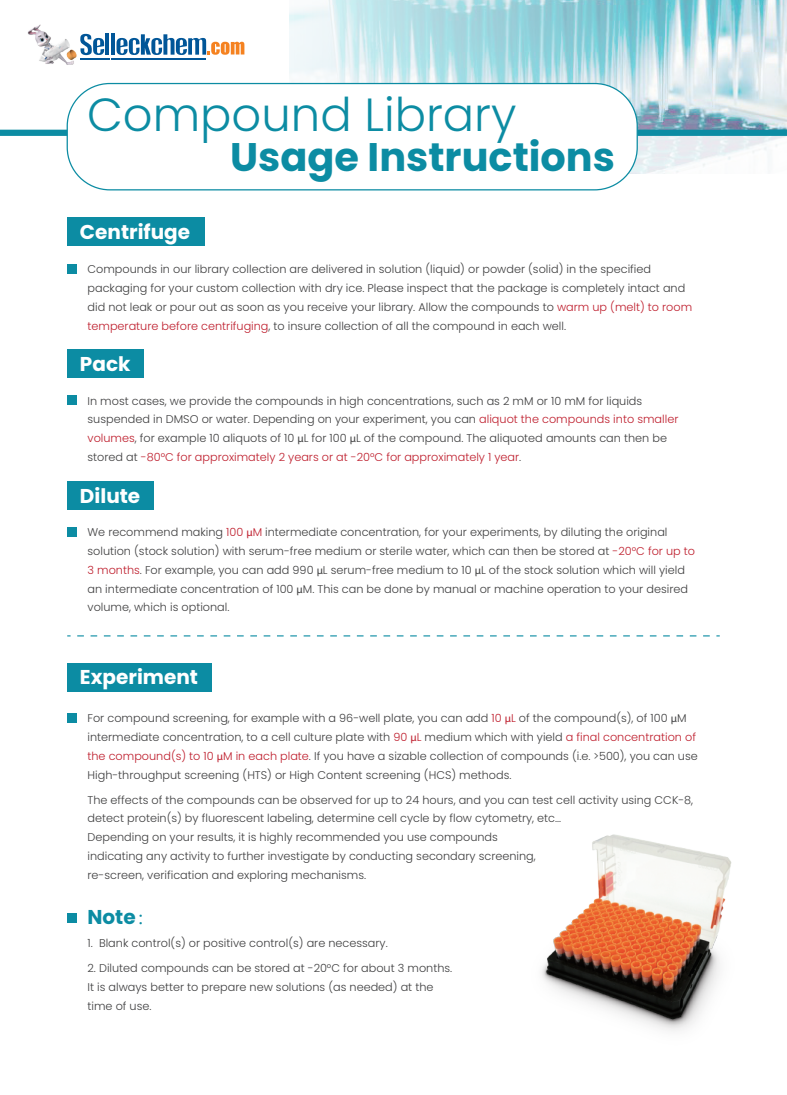
<style>
.page{position:relative;width:787px;height:1095px;background:#fff}
.page>*{position:absolute;margin:0;border:0;box-sizing:border-box;transform-origin:0 0}
.t1{font:300 46.5px "Poppins";color:#0c8ca3}
.t2{font:700 39.88px "Poppins";color:#0c8ca3}
.t3{font:700 20px "Poppins";color:#fff}
.t4{font:700 20px "Poppins";color:#0c8ca3}
.t5{font:300 11.25px/18.8px "Poppins";color:#3e3e3f}
.s1{color:#be1d2c}
.s2{font-family:"Myriad Pro";font-weight:400}
.s3{font-family:"Myriad Pro";font-weight:400;color:#be1d2c}
.s4{font-family:"Adobe Song Std";font-weight:300}
</style>
<div class="page">
<img style="left:289px;top:0;width:498px;height:174px">
<img style="left:27px;top:24px;width:50px;height:41px">
<hr style="left:111px;top:58px;width:95px;height:1px;background:#015698">
<hr style="left:111px;top:34px;width:4px;height:21px;background:#015698">
<svg style="left:80px;top:34px;width:29px;height:25px"></svg>
<svg style="left:116px;top:34px;width:128px;height:21px"></svg>
<div style="left:0;top:130px;width:787px;height:6px;background:#0c8ca3"></div>
<div style="left:67px;top:84px;width:570px;height:106px;background:#fff;border-radius:43px"></div>
<div style="left:67px;top:83px;width:571px;height:107px;border:1px solid #0c8ca3;border-radius:43px"></div>
<div style="left:67px;top:217px;width:137px;height:29px;background:#0c8ca3"></div>
<div style="left:67px;top:663px;width:145px;height:28px;background:#0c8ca3"></div>
<div style="left:67px;top:349px;width:77px;height:29px;background:#0c8ca3"></div>
<div style="left:67px;top:481px;width:87px;height:29px;background:#0c8ca3"></div>
<img style="left:542px;top:834px;width:190px;height:197px">
<svg style="left:77px;top:635px;width:642px;height:1px"></svg>
<div style="left:67px;top:264px;width:9px;height:10px;background:#0c8ca3"></div>
<div style="left:67px;top:396px;width:9px;height:9px;background:#0c8ca3"></div>
<div style="left:67px;top:527px;width:9px;height:10px;background:#0c8ca3"></div>
<div style="left:67px;top:713px;width:9px;height:10px;background:#0c8ca3"></div>
<div style="left:67px;top:913px;width:9px;height:9px;background:#0c8ca3"></div>
<h1 class="t1" style="left:87px;top:88px;width:431px">Compound Library</h1>
<h2 class="t2" style="left:230px;top:134px;width:386px">Usage Instructions</h2>
<h3 class="t3" style="left:80px;top:220px;width:112px">Centrifuge</h3>
<p class="t5" style="left:87px;top:260px;width:606px">Compounds in our library collection are delivered in solution (liquid) or powder (solid) in the specified packaging for your custom collection with dry ice. Please inspect that the package is completely intact and did not leak or pour out as soon as you receive your library. Allow the compounds to <span class="s1">warm up (melt) to room temperature before centrifuging</span>, to insure collection of all the compound in each well.</p>
<h3 class="t3" style="left:80px;top:352px;width:52px">Pack</h3>
<p class="t5" style="left:87px;top:391px;width:592px">In most cases, we provide the compounds in high concentrations, such as 2 mM or 10 mM for liquids suspended in DMSO or water. Depending on your experiment, you can <span class="s1">aliquot the compounds into smaller volumes</span>, for example 10 aliquots of 10 <span class="s2">μ</span>L for 100 <span class="s2">μ</span>L of the compound. The aliquoted amounts can then be stored at <span class="s1">-80°C for approximately 2 years or at -20°C for approximately 1 year</span>.</p>
<h3 class="t3" style="left:80px;top:484px;width:62px">Dilute</h3>
<p class="t5" style="left:87px;top:523px;width:609px">We recommend making <span class="s1">100</span> <span class="s3">μ</span><span class="s1">M</span> intermediate concentration, for your experiments, by diluting the original solution (stock solution) with serum-free medium or sterile water, which can then be stored at <span class="s1">-20°C for up to 3 months</span>. For example, you can add 990 <span class="s2">μ</span>L serum-free medium to 10 <span class="s2">μ</span>L of the stock solution which will yield an intermediate concentration of 100 <span class="s2">μ</span>M. This can be done by manual or machine operation to your desired volume, which is optional.</p>
<h3 class="t3" style="left:80px;top:666px;width:120px">Experiment</h3>
<p class="t5" style="left:87px;top:709px;width:612px">For compound screening, for example with a 96-well plate, you can add <span class="s1">10</span> <span class="s3">μ</span><span class="s1">L</span> of the compound(s), of 100 <span class="s2">μ</span>M intermediate concentration, to a cell culture plate with <span class="s1">90</span> <span class="s3">μ</span><span class="s1">L</span> medium which with yield <span class="s1">a final concentration of the compound(s) to 10</span> <span class="s3">μ</span><span class="s1">M in each plate</span>. If you have a sizable collection of compounds (i.e. &gt;500), you can use High-throughput screening (HTS) or High Content screening (HCS) methods.</p>
<p class="t5" style="left:87px;top:790px;width:607px">The effects of the compounds can be observed for up to 24 hours, and you can test cell activity using CCK-8, detect protein(s) by fluorescent labeling, determine cell cycle by flow cytometry, etc…<br>Depending on your results, it is highly recommended you use compounds<br>indicating any activity to further investigate by conducting secondary screening,<br>re-screen, verification and exploring mechanisms.</p>
<h3 class="t4" style="left:87px;top:905px;width:70px">Note<span class="s4">：</span></h3>
<p class="t5" style="left:87px;top:934px;width:302px">1. Blank control(s) or positive control(s) are necessary.</p>
<p class="t5" style="left:87px;top:959px;width:366px">2. Diluted compounds can be stored at -20°C for about 3 months.<br>It is always better to prepare new solutions (as needed) at the time of use.</p>
</div>
